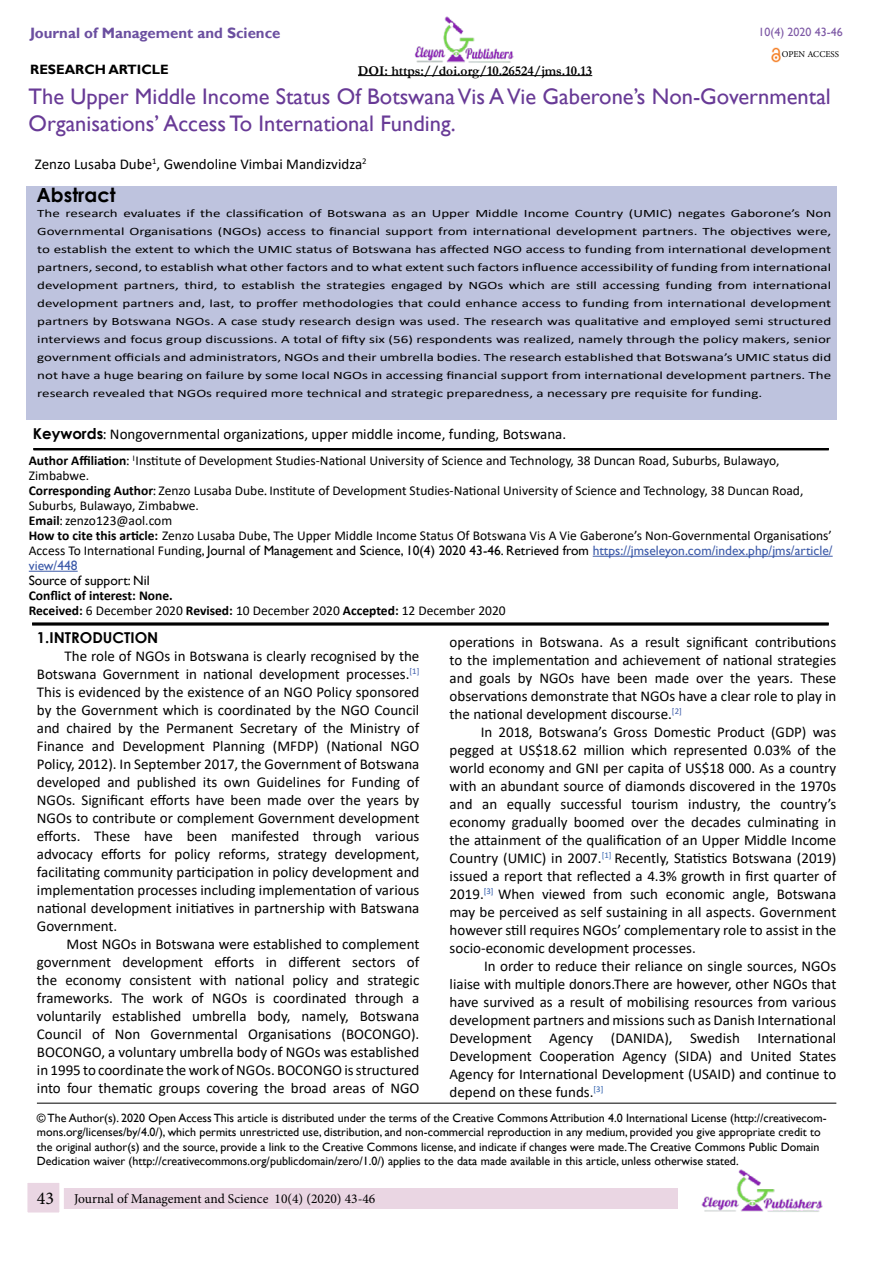
<style>
.page{position:relative;width:893px;height:1263px;background:#fff}
.page>*{position:absolute;margin:0;border:0;box-sizing:border-box;transform-origin:0 0}
.t1{font:22.5px/27px "Gill Sans";color:#683a96}
.t2{font:700 19.5px "Century Gothic";color:#000}
.t3{font:15px/18px "Calibri";color:#000;text-align:justify}
.t4{font:700 15px "Gill Sans";color:#6b4fa0}
.t5{font:700 15px "Century Gothic";color:#000}
.t6{font:13.5px/15px "Calibri";color:#000}
.t7{font:13.5px "Minion Pro";color:#000}
.t8{font:700 13.5px "Garamond";color:#000}
.t9{font:700 13.5px "Calibri";color:#000}
.t10{font:13.5px "Gill Sans";color:#000}
.t11{font:700 13.5px "Gill Sans";color:#000}
.t12{font:12px/14.4px "Gill Sans";color:#000}
.t13{font:12px "Gill Sans";color:#7d58a5}
.t14{font:11.25px/18px "Calibri";color:#000;text-align:justify;scale:1.33 1}
.t15{font:9px "Minion Pro";color:#000}
.s1{font-family:"Century Gothic";font-weight:700}
.s2{font-family:"Gill Sans"}
.s3{font-weight:700}
.s4{font-family:"Gill Sans";color:#3d5ba9}
.s5{font-size:18px}
</style>
<div class="page">
<img style="left:701px;top:1170px;width:122px;height:42px">
<div style="left:58px;top:1188px;width:620px;height:20px;background:#ead6e3"></div>
<div style="left:23px;top:1178px;width:41px;height:39px;background:#ead6e3;border:4px solid #fff"></div>
<div style="left:26px;top:186px;width:810px;height:234px;background:#bec3de"></div>
<hr style="left:593px;top:556px;width:240px;height:1px;background:#3d5ba9">
<hr style="left:29px;top:571px;width:49px;height:1px;background:#3d5ba9">
<hr style="left:33px;top:448px;width:796px;height:1px;background:#000">
<hr style="left:33px;top:449px;width:796px;height:1px;background:#000">
<hr style="left:33px;top:450px;width:796px;height:1px;background:#000">
<hr style="left:32px;top:625px;width:797px;height:1px;background:#000">
<hr style="left:32px;top:624px;width:797px;height:1px;background:#000">
<hr style="left:32px;top:623px;width:797px;height:1px;background:#000">
<img style="left:771px;top:47px;width:10px;height:16px">
<hr style="left:37px;top:1103px;width:799px;height:1px;background:#000">
<img style="left:414px;top:16px;width:100px;height:47px">
<hr style="left:358px;top:75px;width:234px;height:1px;background:#000">
<p class="t4" style="left:30px;top:24px;width:252px">Journal of Management and Science</p>
<p class="t11" style="left:30px;top:61px;width:140px">RESEARCH ARTICLE</p>
<p class="t1" style="left:29px;top:84px;width:804px">The Upper Middle Income Status Of Botswana Vis A Vie Gaberone’s Non-Governmental<br>Organisations’ Access To International Funding.</p>
<p class="t13" style="left:758px;top:25px;width:86px">10(4) 2020 43-46</p>
<p class="t15" style="left:782px;top:48px;width:59px">OPEN ACCESS</p>
<p class="t8" style="left:358px;top:61px;width:236px">DOI: https://doi.org/10.26524/jms.10.13</p>
<p class="t3" style="left:35px;top:154px;width:333px">Zenzo Lusaba Dube<sup>1</sup>, Gwendoline Vimbai Mandizvidza<sup>2</sup></p>
<p class="t2" style="left:36px;top:180px;width:81px">Abstract</p>
<p class="t14" style="left:37px;top:203px;width:598px">The research evaluates if the classification of Botswana as an Upper Middle Income Country (UMIC) negates Gaborone’s Non Governmental Organisations (NGOs) access to financial support from international development partners. The objectives were, to establish the extent to which the UMIC status of Botswana has affected NGO access to funding from international development partners, second, to establish what other factors and to what extent such factors influence accessibility of funding from international development partners, third, to establish the strategies engaged by NGOs which are still accessing funding from international development partners and, last, to proffer methodologies that could enhance access to funding from international development partners by Botswana NGOs. A case study research design was used. The research was qualitative and employed semi structured interviews and focus group discussions. A total of fifty six (56) respondents was realized, namely through the policy makers, senior government officials and administrators, NGOs and their umbrella bodies. The research established that Botswana’s UMIC status did not have a huge bearing on failure by some local NGOs in accessing financial support from international development partners. The research revealed that NGOs required more technical and strategic preparedness, a necessary pre requisite for funding.</p>
<p class="t3" style="left:33px;top:425px;width:535px"><span class="s1">Keywords</span><span class="s2">:</span> Nongovernmental organizations, upper middle income, funding, Botswana.</p>
<p class="t6" style="left:29px;top:453px;width:752px"><span class="s3">Author Affiliation</span><span class="s2">:</span> <sup>1</sup>Institute of Development Studies-National University of Science and Technology, 38 Duncan Road, Suburbs, Bulawayo,<br>Zimbabwe.</p>
<p class="t6" style="left:29px;top:483px;width:776px"><span class="s3">Corresponding Author</span><span class="s2">:</span> Zenzo Lusaba Dube<span class="s2">.</span> Institute of Development Studies-National University of Science and Technology, 38 Duncan Road,<br>Suburbs, Bulawayo, Zimbabwe.</p>
<p class="t6" style="left:29px;top:513px;width:145px"><span class="s3">Email</span><span class="s2">:</span> zenzo123@aol.com</p>
<p class="t6" style="left:29px;top:528px;width:805px;text-align:justify"><span class="s3">How to cite this article:</span> Zenzo Lusaba Dube<span class="s2">,</span> The Upper Middle Income Status Of Botswana Vis A Vie Gaberone’s Non-Governmental Organisations’ Access To International Funding<span class="s2">, Journal of Management and Science, 10(4) 2020 43-46. Retrieved from</span> <span class="s4">https://jmseleyon.com/index.php/jms/article/ view/448</span></p>
<p class="t10" style="left:29px;top:573px;width:122px">Source of support: Nil</p>
<p class="t9" style="left:29px;top:586px;width:146px">Conflict of interest: None.</p>
<p class="t6" style="left:29px;top:603px;width:478px"><span class="s3">Received:</span> 6 December 2020 <span class="s3">Revised:</span> 10 December 2020 <span class="s3">Accepted:</span> 12 December 2020</p>
<p class="t5" style="left:37px;top:626px;width:123px">1.INTRODUCTION</p>
<p class="t3" style="left:37px;top:647px;width:384px;text-indent:28px">The role of NGOs in Botswana is clearly recognised by the Botswana Government in national development processes.<sup>[1] </sup>This is evidenced by the existence of an NGO Policy sponsored by the Government which is coordinated by the NGO Council and chaired by the Permanent Secretary of the Ministry of Finance and Development Planning (MFDP) (National NGO Policy, 2012). In September 2017, the Government of Botswana developed and published its own Guidelines for Funding of NGOs. Significant efforts have been made over the years by NGOs to contribute or complement Government development efforts. These have been manifested through various advocacy efforts for policy reforms, strategy development, facilitating community participation in policy development and implementation processes including implementation of various national development initiatives in partnership with Batswana Government.</p>
<p class="t3" style="left:37px;top:935px;width:384px;text-indent:30px">Most NGOs in Botswana were established to complement government development efforts in different sectors of the economy consistent with national policy and strategic frameworks. The work of NGOs is coordinated through a voluntarily established umbrella body, namely, Botswana Council of Non Governmental Organisations (BOCONGO).<br>BOCONGO, a voluntary umbrella body of NGOs was established in 1995 to coordinate the work of NGOs. BOCONGO is structured into four thematic groups covering the broad areas of NGO</p>
<p class="t12" style="left:37px;top:1111px;width:791px">© The Author(s). 2020 Open Access This article is distributed under the terms of the Creative Commons Attribution 4.0 International License (http://creativecom&shy;mons.org/licenses/by/4.0/), which permits unrestricted use, distribution, and non-commercial reproduction in any medium, provided you give appropriate credit to the original author(s) and the source, provide a link to the Creative Commons license, and indicate if changes were made.The Creative Commons Public Domain Dedication waiver (http://creativecommons.org/publicdomain/zero/1.0/) applies to the data made available in this article, unless otherwise stated.</p>
<p class="t3" style="left:450px;top:633px;width:388px">operations in Botswana. As a result significant contributions to the implementation and achievement of national strategies and goals by NGOs have been made over the years. These observations demonstrate that NGOs have a clear role to play in the national development discourse.<sup>[2]</sup></p>
<p class="t3" style="left:450px;top:723px;width:388px;text-indent:31px">In 2018, Botswana’s Gross Domestic Product (GDP) was pegged at US$18.62 million which represented 0.03% of the world economy and GNI per capita of US$18 000. As a country with an abundant source of diamonds discovered in the 1970s and an equally successful tourism industry, the country’s economy gradually boomed over the decades culminating in the attainment of the qualification of an Upper Middle Income Country (UMIC) in 2007.<sup>[1]</sup> Recently, Statistics Botswana (2019) issued a report that reflected a 4.3% growth in first quarter of 2019.<sup>[3]</sup> When viewed from such economic angle, Botswana may be perceived as self sustaining in all aspects. Government however still requires NGOs’ complementary role to assist in the socio-economic development processes.</p>
<p class="t3" style="left:450px;top:957px;width:388px;text-indent:35px">In order to reduce their reliance on single sources, NGOs liaise with multiple donors.There are however, other NGOs that have survived as a result of mobilising resources from various development partners and missions such as Danish International Development Agency (DANIDA), Swedish International Development Cooperation Agency (SIDA) and United States Agency for International Development (USAID) and continue to depend on these funds.<sup>[3]</sup></p>
<p class="t7" style="left:37px;top:1190px;width:340px"><span class="s5">43</span> Journal of Management and Science 10(4) (2020) 43-46</p>
</div>
